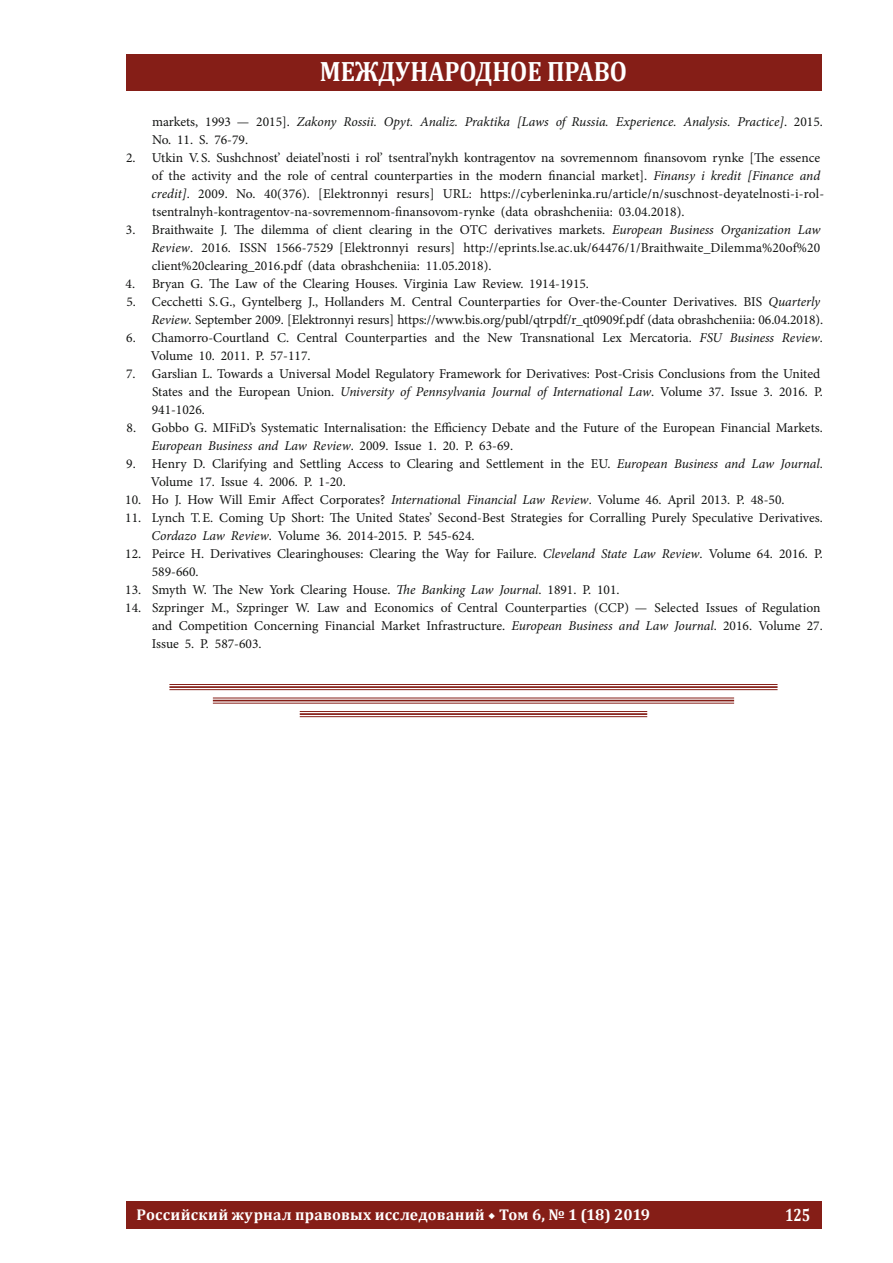
<style>
.page{position:relative;width:893px;height:1263px;background:#fff}
.page>*{position:absolute;margin:0;border:0;box-sizing:border-box;transform-origin:0 0}
.t1{font:700 28.2px "Cambria";color:#fff;scale:.88 1}
.t2{font:700 17.85px "Cambria";color:#fff;scale:.8 1}
.t3{font:700 15.6px "Cambria";letter-spacing:.015em;color:#fff}
.t4{font:13.5px/18px "Minion Pro";color:#131413}
.t5{font:italic 13.5px/18px "Minion Pro";letter-spacing:-.005em;color:#131413}
.s1{font-style:normal}
.s2{font-style:italic}
.s3{font-family:"Minion Pro"}
</style>
<div class="page">
<div style="left:126px;top:54px;width:695px;height:36px;background:#851e17"></div>
<div style="left:126px;top:1202px;width:695px;height:27px;background:#851e17"></div>
<hr style="left:169px;top:689px;width:608px;height:1px;background:#851e17">
<hr style="left:169px;top:686px;width:608px;height:2px;background:#851e17">
<hr style="left:169px;top:684px;width:608px;height:1px;background:#851e17">
<hr style="left:213px;top:703px;width:521px;height:1px;background:#851e17">
<hr style="left:213px;top:700px;width:521px;height:1px;background:#851e17">
<hr style="left:213px;top:697px;width:521px;height:1px;background:#851e17">
<hr style="left:300px;top:716px;width:347px;height:1px;background:#851e17">
<hr style="left:300px;top:713px;width:347px;height:2px;background:#851e17">
<hr style="left:300px;top:711px;width:347px;height:1px;background:#851e17">
<h1 class="t1" style="left:320px;top:51px;width:350px">МЕЖДУНАРОДНОЕ ПРАВО</h1>
<p class="t5" style="left:152px;top:113px;width:672px"><span class="s1">markets, 1993 — 2015].</span> Zakony Rossii. Opyt. Analiz. Praktika [Laws of Russia. Experience. Analysis. Practice]<span class="s1">. 2015.<br>No. 11. S. 76-79.</span></p>
<p class="t4" style="left:152px;top:149px;width:674px;text-indent:-26px">2. Utkin V. S. Sushchnost’ deiatel’nosti i rol’ tsentral’nykh kontragentov na sovremennom finansovom rynke [The essence of the activity and the role of central counterparties in the modern financial market]. <span class="s2">Finansy i kredit [Finance and credit]</span>. 2009. No. 40(376). [Elektronnyi resurs] URL: https://cyberleninka.ru/article/n/suschnost-deyatelnosti-i-rol&shy;tsentralnyh-kontragentov-na-sovremennom-finansovom-rynke (data obrashcheniia: 03.04.2018).</p>
<p class="t4" style="left:151px;top:221px;width:670px;text-align:justify;text-indent:-26px">3. Braithwaite J. The dilemma of client clearing in the OTC derivatives markets. <span class="s2">European Business Organization Law Review</span>. 2016. ISSN 1566-7529 [Elektronnyi resurs] http://eprints.lse.ac.uk/64476/1/Braithwaite_Dilemma%20of%20 client%20clearing_2016.pdf (data obrashcheniia: 11.05.2018).</p>
<p class="t4" style="left:126px;top:275px;width:465px">4. Bryan G. The Law of the Clearing Houses. Virginia Law Review. 1914-1915.</p>
<p class="t4" style="left:126px;top:293px;width:698px;text-align:right">5. Cecchetti S.G., Gyntelberg J., Hollanders M. Central Counterparties for Over-the-Counter Derivatives. BIS <span class="s2">Quarterly<br>Review</span>. September 2009. [Elektronnyi resurs] https://www.bis.org/publ/qtrpdf/r_qt0909f.pdf (data obrashcheniia: 06.04.2018).</p>
<p class="t4" style="left:151px;top:329px;width:673px;text-indent:-25px">6. Chamorro-Courtland C. Central Counterparties and the New Transnational Lex Mercatoria. <span class="s2">FSU Business Review</span>.<br>Volume 10. 2011. P. 57-117.</p>
<p class="t4" style="left:152px;top:365px;width:673px;text-indent:-26px">7. Garslian L. Towards a Universal Model Regulatory Framework for Derivatives: Post-Crisis Conclusions from the United<br>States and the European Union. <span class="s2">University of Pennsylvania Journal of International Law</span>. Volume 37. Issue 3. 2016. P.<br>941-1026.</p>
<p class="t4" style="left:152px;top:419px;width:673px;text-indent:-25px">8. Gobbo G. MIFiD’s Systematic Internalisation: the Efficiency Debate and the Future of the European Financial Markets.<br><span class="s2">European Business and Law Review</span>. 2009. Issue 1. 20. P. 63-69.</p>
<p class="t4" style="left:151px;top:455px;width:673px;text-indent:-25px">9. Henry D. Clarifying and Settling Access to Clearing and Settlement in the EU. <span class="s2">European Business and Law Journal</span>.<br>Volume 17. Issue 4. 2006. P. 1-20.</p>
<p class="t4" style="left:125px;top:491px;width:661px">10. Ho J. How Will Emir Affect Corporates? <span class="s2">Internationa</span>l <span class="s2">Financial Law Review</span>. Volume 46. April 2013. P. 48-50.</p>
<p class="t4" style="left:152px;top:509px;width:673px;text-indent:-26px">11. Lynch T.E. Coming Up Short: The United States’ Second-Best Strategies for Corralling Purely Speculative Derivatives.<br><span class="s2">Cordazo Law Review</span>. Volume 36. 2014-2015. P. 545-624.</p>
<p class="t4" style="left:152px;top:545px;width:672px;text-indent:-27px">12. Peirce H. Derivatives Clearinghouses: Clearing the Way for Failure. <span class="s2">Cleveland State Law Review</span>. Volume 64. 2016. P.<br>589-660.</p>
<p class="t4" style="left:125px;top:581px;width:496px">13. Smyth W. The New York Clearing House. <span class="s2">The Banking Law Journal</span>. 1891. P. 101.</p>
<p class="t4" style="left:152px;top:599px;width:672px;text-indent:-27px">14. Szpringer M., Szpringer W. Law and Economics of Central Counterparties (CCP) — Selected Issues of Regulation and Competition Concerning Financial Market Infrastructure. <span class="s2">European Business and Law Journal</span>. 2016. Volume 27.<br>Issue 5. P. 587-603.</p>
<p class="t3" style="left:137px;top:1203px;width:515px">Российский журнал правовых исследований <span class="s3">◆</span> Том 6, № 1 (18) 2019</p>
<h2 class="t2" style="left:785px;top:1202px;width:33px">125</h2>
</div>
